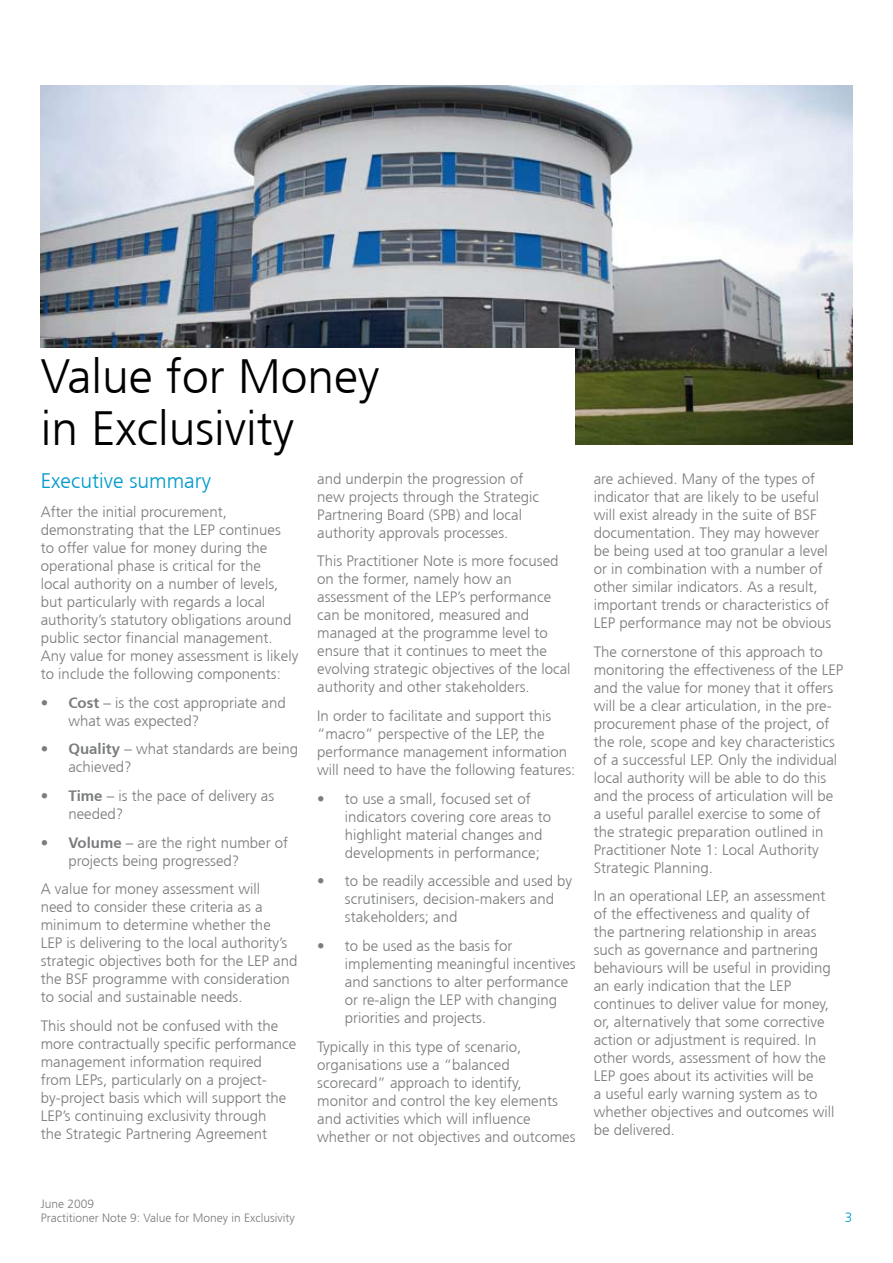
<style>
.page{position:relative;width:893px;height:1263px;background:#fff}
.page>*{position:absolute;margin:0;border:0;box-sizing:border-box;transform-origin:0 0}
.t1{font:300 48px/52.5px "Frutiger";color:#000}
.t2{font:300 21px "Frutiger";color:#009cca}
.t3{font:300 15px/18px "Frutiger";color:#7a7c7e}
.t4{font:300 13.5px "Frutiger";color:#009cca}
.t5{font:300 12px/14.4px "Frutiger";color:#7a7c7e}
.s1{font-weight:700}
</style>
<div class="page">
<img style="left:41px;top:85px;width:811px;height:359px">
<div style="left:41px;top:349px;width:534px;height:108px;background:#fff"></div>
<h1 class="t1" style="left:41px;top:350px;width:340px">Value for Money in Exclusivity</h1>
<h2 class="t2" style="left:41px;top:469px;width:172px">Executive summary</h2>
<p class="t3" style="left:41px;top:503px;width:259px">After the initial procurement, demonstrating that the LEP continues<br>to offer value for money during the operational phase is critical for the<br>local authority on a number of levels, but particularly with regards a local authority’s statutory obligations around public sector financial management.<br>Any value for money assessment is likely to include the following components:</p>
<p class="t3" style="left:68px;top:693px;width:219px;text-indent:-28px">• <span class="s1">Cost</span> – is the cost appropriate and what was expected?</p>
<p class="t3" style="left:68px;top:740px;width:231px;text-indent:-28px">• <span class="s1">Quality</span> – what standards are being achieved?</p>
<p class="t3" style="left:68px;top:787px;width:207px;text-indent:-28px">• <span class="s1">Time</span> – is the pace of delivery as needed?</p>
<p class="t3" style="left:68px;top:833px;width:221px;text-indent:-28px">• <span class="s1">Volume</span> – are the right number of projects being progressed?</p>
<p class="t3" style="left:41px;top:880px;width:258px">A value for money assessment will<br>need to consider these criteria as a minimum to determine whether the<br>LEP is delivering to the local authority’s strategic objectives both for the LEP and the BSF programme with consideration to social and sustainable needs.</p>
<p class="t3" style="left:41px;top:1017px;width:257px">This should not be confused with the more contractually specific performance management information required<br>from LEPs, particularly on a project&shy;by-project basis which will support the LEP’s continuing exclusivity through<br>the Strategic Partnering Agreement</p>
<p class="t3" style="left:317px;top:470px;width:223px">and underpin the progression of new projects through the Strategic Partnering Board (SPB) and local authority approvals processes.</p>
<p class="t3" style="left:317px;top:552px;width:255px">This Practitioner Note is more focused on the former, namely how an assessment of the LEP’s performance can be monitored, measured and managed at the programme level to ensure that it continues to meet the evolving strategic objectives of the local authority and other stakeholders.</p>
<p class="t3" style="left:317px;top:707px;width:260px">In order to facilitate and support this “macro” perspective of the LEP, the performance management information will need to have the following features:</p>
<p class="t3" style="left:345px;top:789px;width:208px;text-indent:-28px">• to use a small, focused set of indicators covering core areas to highlight material changes and developments in performance;</p>
<p class="t3" style="left:345px;top:872px;width:229px;text-indent:-28px">• to be readily accessible and used by scrutinisers, decision-makers and stakeholders; and</p>
<p class="t3" style="left:345px;top:937px;width:232px;text-indent:-28px">• to be used as the basis for implementing meaningful incentives and sanctions to alter performance or re-align the LEP with changing priorities and projects.</p>
<p class="t3" style="left:317px;top:1037px;width:260px">Typically in this type of scenario, organisations use a “balanced scorecard” approach to identify, monitor and control the key elements and activities which will influence whether or not objectives and outcomes</p>
<p class="t3" style="left:594px;top:470px;width:239px">are achieved. Many of the types of indicator that are likely to be useful will exist already in the suite of BSF documentation. They may however be being used at too granular a level or in combination with a number of other similar indicators. As a result, important trends or characteristics of LEP performance may not be obvious</p>
<p class="t3" style="left:594px;top:642px;width:251px">The cornerstone of this approach to monitoring the effectiveness of the LEP and the value for money that it offers will be a clear articulation, in the pre&shy;procurement phase of the project, of the role, scope and key characteristics of a successful LEP. Only the individual local authority will be able to do this and the process of articulation will be a useful parallel exercise to some of the strategic preparation outlined in Practitioner Note 1: Local Authority Strategic Planning.</p>
<p class="t3" style="left:594px;top:887px;width:242px">In an operational LEP, an assessment of the effectiveness and quality of the partnering relationship in areas such as governance and partnering behaviours will be useful in providing an early indication that the LEP continues to deliver value for money, or, alternatively that some corrective action or adjustment is required. In other words, assessment of how the LEP goes about its activities will be<br>a useful early warning system as to whether objectives and outcomes will be delivered.</p>
<p class="t5" style="left:41px;top:1196px;width:256px">June 2009<br>Practitioner Note 9: Value for Money in Exclusivity</p>
<p class="t4" style="left:845px;top:1210px;width:9px">3</p>
</div>
